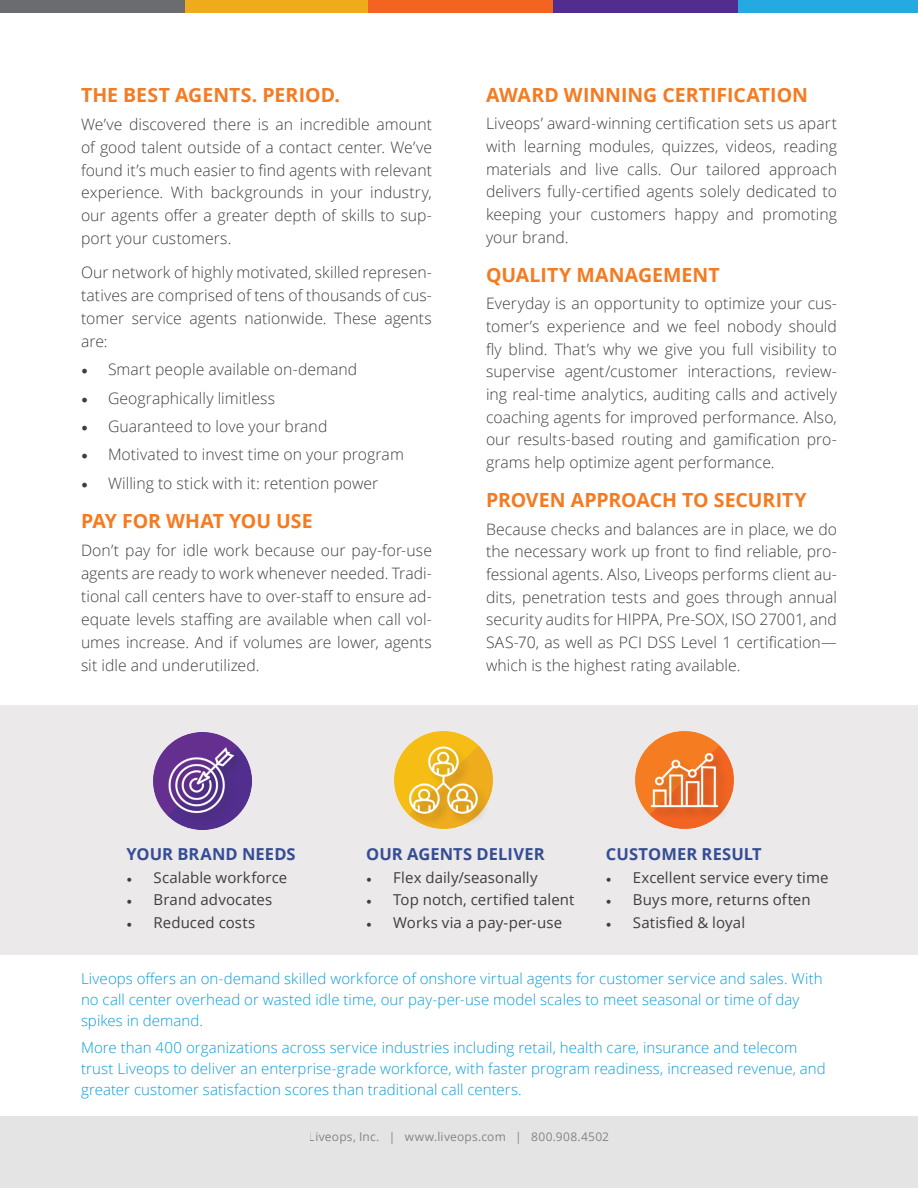
<style>
.page{position:relative;width:918px;height:1188px;background:#fff}
.page>*{position:absolute;margin:0;border:0;box-sizing:border-box;transform-origin:0 0}
.t1{font:700 19.5px "Open Sans";color:#f47b21}
.t2{font:700 16.5px "Open Sans";letter-spacing:.005em;color:#354d96}
.t3{font:300 15.75px/22.6px "Open Sans";letter-spacing:.005em;color:#3e3e3f;text-align:justify}
.t4{font:300 15px/21px "Open Sans";letter-spacing:.005em;color:#099cda}
.t5{font:15px "Open Sans";letter-spacing:.005em;color:#3e3e3f}
.t6{font:12px "Open Sans";letter-spacing:.015em;color:#636366}
.s1{font-family:"Minion Pro";font-weight:400;font-size:18px}
.s2{font-family:"Minion Pro"}
</style>
<div class="page">
<div style="left:738px;top:0;width:180px;height:12px;background:#24aae1"></div>
<div style="left:184px;top:0;width:185px;height:12px;background:#eeac1d"></div>
<div style="left:369px;top:0;width:184px;height:12px;background:#f36421"></div>
<div style="left:553px;top:0;width:184px;height:12px;background:#502d8e"></div>
<div style="left:0;top:0;width:184px;height:12px;background:#6a6c70"></div>
<div style="left:0;top:1117px;width:918px;height:71px;background:#e5e4e5"></div>
<div style="left:0;top:705px;width:918px;height:250px;background:#ebe9e9"></div>
<img style="left:153px;top:732px;width:98px;height:98px">
<img style="left:394px;top:731px;width:99px;height:98px">
<img style="left:635px;top:731px;width:99px;height:98px">
<div style="left:168px;top:747px;width:78px;height:79px;background:#231f20;opacity:.25"></div>
<div style="left:409px;top:745px;width:81px;height:81px;background:#231f20;opacity:.25"></div>
<div style="left:651px;top:752px;width:79px;height:68px;background:#231f20;opacity:.25"></div>
<p class="t1" style="left:81px;top:81px;width:261px">THE BEST AGENTS. PERIOD.</p>
<p class="t3" style="left:81px;top:112px;width:353px">We’ve discovered there is an incredible amount of good talent outside of a contact center. We’ve found it’s much easier to find agents with relevant experience. With backgrounds in your industry, our agents offer a greater depth of skills to sup&shy;port your customers.</p>
<p class="t3" style="left:81px;top:260px;width:353px">Our network of highly motivated, skilled represen&shy;tatives are comprised of tens of thousands of cus&shy;tomer service agents nationwide. These agents are:</p>
<p class="t3" style="left:81px;top:358px;width:278px"><span class="s1">•</span> Smart people available on-demand</p>
<p class="t3" style="left:81px;top:386px;width:196px"><span class="s1">•</span> Geographically limitless</p>
<p class="t3" style="left:81px;top:414px;width:248px"><span class="s1">•</span> Guaranteed to love your brand</p>
<p class="t3" style="left:81px;top:443px;width:324px"><span class="s1">•</span> Motivated to invest time on your program</p>
<p class="t3" style="left:81px;top:471px;width:299px"><span class="s1">•</span> Willing to stick with it: retention power</p>
<p class="t1" style="left:81px;top:507px;width:233px">PAY FOR WHAT YOU USE</p>
<p class="t3" style="left:81px;top:538px;width:353px">Don’t pay for idle work because our pay-for-use agents are ready to work whenever needed. Tradi&shy;tional call centers have to over-staff to ensure ad&shy;equate levels staffing are available when call vol&shy;umes increase. And if volumes are lower, agents sit idle and underutilized.</p>
<p class="t1" style="left:486px;top:81px;width:324px">AWARD WINNING CERTIFICATION</p>
<p class="t3" style="left:486px;top:112px;width:353px">Liveops’ award-winning certification sets us apart with learning modules, quizzes, videos, reading materials and live calls. Our tailored approach delivers fully-certified agents solely dedicated to keeping your customers happy and promoting your brand.</p>
<p class="t1" style="left:486px;top:261px;width:235px">QUALITY MANAGEMENT</p>
<p class="t3" style="left:486px;top:292px;width:353px">Everyday is an opportunity to optimize your cus&shy;tomer’s experience and we feel nobody should fly blind. That’s why we give you full visibility to supervise agent/customer interactions, review&shy;ing real-time analytics, auditing calls and actively coaching agents for improved performance. Also, our results-based routing and gamification pro&shy;grams help optimize agent performance.</p>
<p class="t1" style="left:486px;top:487px;width:322px">PROVEN APPROACH TO SECURITY</p>
<p class="t3" style="left:486px;top:517px;width:353px">Because checks and balances are in place, we do the necessary work up front to find reliable, pro&shy;fessional agents. Also, Liveops performs client au&shy;dits, penetration tests and goes through annual security audits for HIPPA, Pre-SOX, ISO 27001, and SAS-70, as well as PCI DSS Level 1 certification— which is the highest rating available.</p>
<p class="t2" style="left:127px;top:843px;width:171px">YOUR BRAND NEEDS</p>
<p class="t5" style="left:127px;top:867px;width:162px"><span class="s2">•</span> Scalable workforce</p>
<p class="t5" style="left:127px;top:890px;width:147px"><span class="s2">•</span> Brand advocates</p>
<p class="t5" style="left:127px;top:912px;width:130px"><span class="s2">•</span> Reduced costs</p>
<p class="t2" style="left:366px;top:843px;width:180px">OUR AGENTS DELIVER</p>
<p class="t5" style="left:366px;top:867px;width:173px"><span class="s2">•</span> Flex daily/seasonally</p>
<p class="t5" style="left:366px;top:890px;width:210px"><span class="s2">•</span> Top notch, certified talent</p>
<p class="t5" style="left:366px;top:912px;width:197px"><span class="s2">•</span> Works via a pay-per-use</p>
<p class="t2" style="left:606px;top:843px;width:157px">CUSTOMER RESULT</p>
<p class="t5" style="left:606px;top:867px;width:224px"><span class="s2">•</span> Excellent service every time</p>
<p class="t5" style="left:606px;top:890px;width:206px"><span class="s2">•</span> Buys more, returns often</p>
<p class="t5" style="left:606px;top:912px;width:141px"><span class="s2">•</span> Satisfied &amp; loyal</p>
<p class="t4" style="left:81px;top:967px;width:743px">Liveops offers an on-demand skilled workforce of onshore virtual agents for customer service and sales. With no call center overhead or wasted idle time, our pay-per-use model scales to meet seasonal or time of day spikes in demand.</p>
<p class="t4" style="left:81px;top:1037px;width:746px">More than 400 organizations across service industries including retail, health care, insurance and telecom trust Liveops to deliver an enterprise-grade workforce, with faster program readiness, increased revenue, and greater customer satisfaction scores than traditional call centers.</p>
<p class="t6" style="left:309px;top:1128px;width:302px">Liveops, Inc. | www.liveops.com | 800.908.4502</p>
</div>
